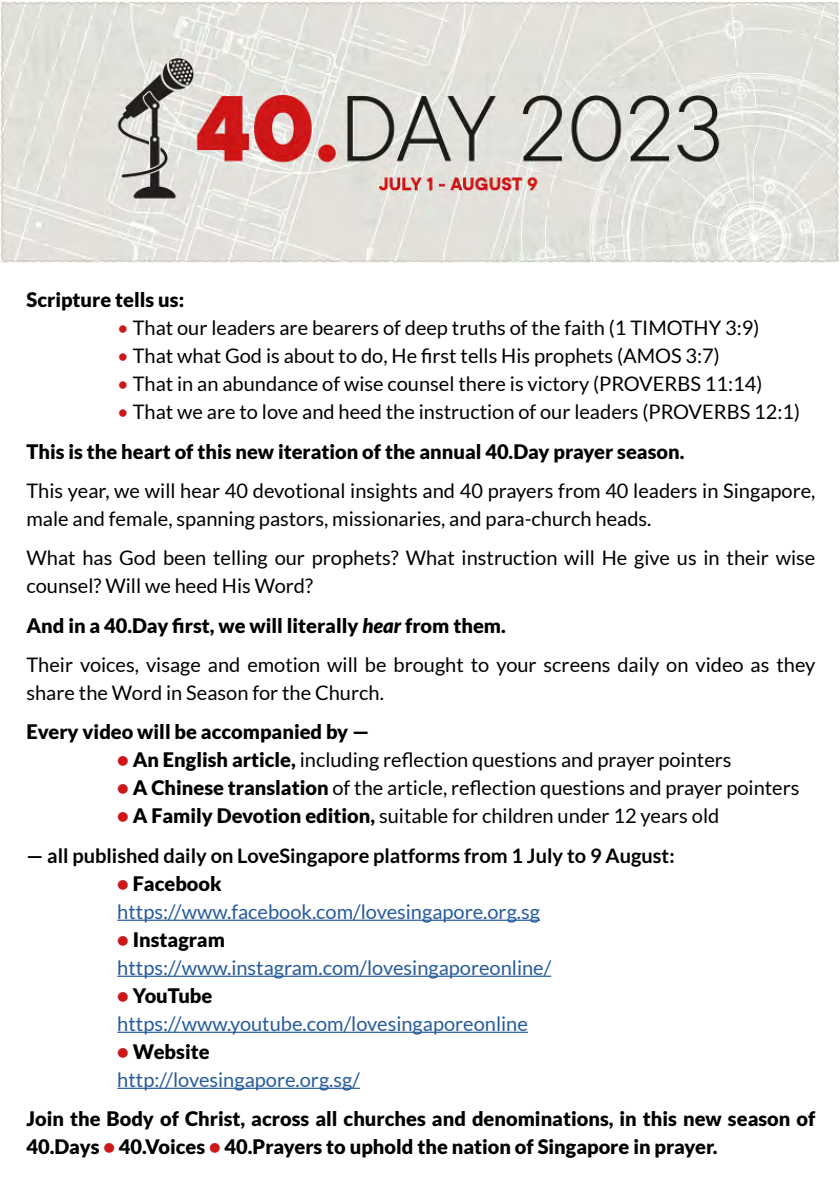
<style>
.page{position:relative;width:840px;height:1191px;background:#fff}
.page>*{position:absolute;margin:0;border:0;box-sizing:border-box;transform-origin:0 0}
.t1{font:20px/39.4px "Lato";color:#000}
.t2{font:20px/28px "Lato";color:#275b9b}
.t3{font:900 20px/28px "Lato";color:#000}
.t4{font:700 20px "Lato";color:#000}
.s1{color:#cd1719}
.s2{font-weight:900}
.s3{font-weight:900;font-style:italic}
.s4{font-weight:900;color:#cd1719}
.s5{font-weight:900;color:#000}
</style>
<div class="page">
<hr style="left:117px;top:919px;width:422px;height:1px;background:#275b9b">
<hr style="left:117px;top:975px;width:434px;height:1px;background:#275b9b">
<hr style="left:117px;top:1031px;width:410px;height:1px;background:#275b9b">
<hr style="left:117px;top:1087px;width:243px;height:1px;background:#275b9b">
<img style="left:0;top:2px;width:839px;height:260px">
<p class="t3" style="left:26px;top:285px;width:159px">Scripture tells us:</p>
<p class="t1" style="left:117px;top:308px;width:643px"><span class="s1">•</span> That our leaders are bearers of deep truths of the faith (1 TIMOTHY 3:9)</p>
<p class="t1" style="left:117px;top:336px;width:603px"><span class="s1">•</span> That what God is about to do, He first tells His prophets (AMOS 3:7)</p>
<p class="t1" style="left:117px;top:364px;width:646px"><span class="s1">•</span> That in an abundance of wise counsel there is victory (PROVERBS 11:14)</p>
<p class="t1" style="left:26px;top:392px;width:774px;text-indent:91px"><span class="s1">•</span> That we are to love and heed the instruction of our leaders (PROVERBS 12:1)<br><span class="s2">This is the heart of this new iteration of the annual 40.Day prayer season.</span></p>
<p class="t1" style="left:26px;top:476px;width:790px;line-height:28px">This year, we will hear 40 devotional insights and 40 prayers from 40 leaders in Singapore, male and female, spanning pastors, missionaries, and para-church heads.</p>
<p class="t1" style="left:26px;top:544px;width:789px;line-height:28px">What has God been telling our prophets? What instruction will He give us in their wise counsel? Will we heed His Word?</p>
<p class="t1" style="left:26px;top:605px;width:790px"><span class="s2">And in a 40.Day first, we will literally</span> <span class="s3">hear</span> <span class="s2">from them.<br></span>Their voices, visage and emotion will be brought to your screens daily on video as they</p>
<p class="t1" style="left:26px;top:673px;width:359px">share the Word in Season for the Church.</p>
<p class="t3" style="left:26px;top:717px;width:344px">Every video will be accompanied by —</p>
<p class="t1" style="left:117px;top:740px;width:615px"><span class="s4">•</span> <span class="s2">An English article,</span> including reflection questions and prayer pointers</p>
<p class="t1" style="left:117px;top:768px;width:683px"><span class="s4">•</span> <span class="s2">A Chinese translation</span> of the article, reflection questions and prayer pointers</p>
<p class="t1" style="left:117px;top:796px;width:603px"><span class="s4">•</span> <span class="s2">A Family Devotion edition,</span> suitable for children under 12 years old</p>
<p class="t4" style="left:26px;top:844px;width:649px">— all published daily on LoveSingapore platforms from 1 July to 9 August:</p>
<p class="t2" style="left:117px;top:869px;width:424px"><span class="s4">•</span> <span class="s5">Facebook </span>https://www.facebook.com/lovesingapore.org.sg</p>
<p class="t2" style="left:117px;top:925px;width:435px"><span class="s4">•</span> <span class="s5">Instagram </span>https://www.instagram.com/lovesingaporeonline/</p>
<p class="t2" style="left:117px;top:981px;width:412px"><span class="s4">•</span> <span class="s5">YouTube </span>https://www.youtube.com/lovesingaporeonline</p>
<p class="t2" style="left:117px;top:1037px;width:244px"><span class="s4">•</span> <span class="s5">Website </span>http://lovesingapore.org.sg/</p>
<p class="t3" style="left:26px;top:1104px;width:790px">Join the Body of Christ, across all churches and denominations, in this new season of<br>40.Days <span class="s1">•</span> 40.Voices <span class="s1">•</span> 40.Prayers to uphold the nation of Singapore in prayer.</p>
</div>
